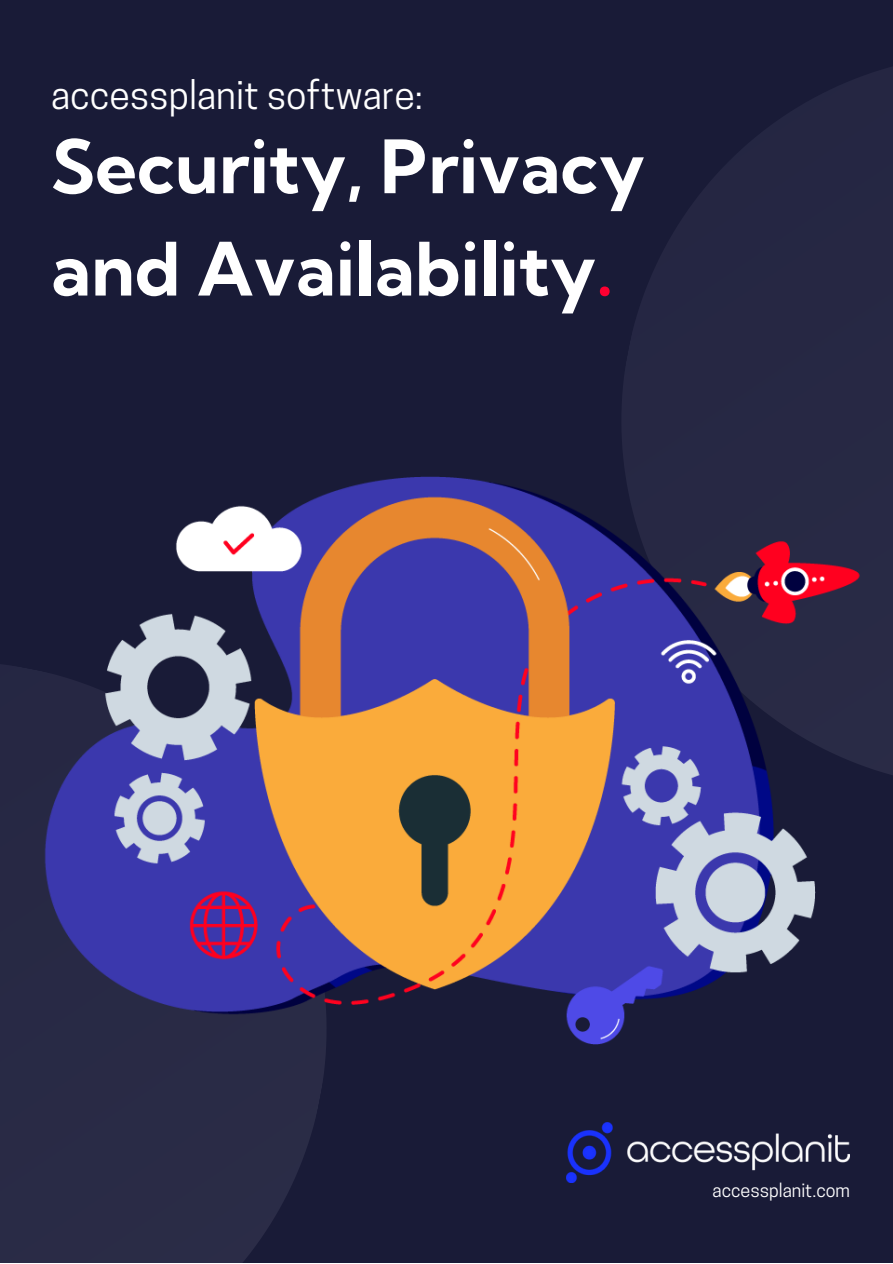
<style>
.page{position:relative;width:893px;height:1264px;background:#fff}
.page>*{position:absolute;margin:0;border:0;box-sizing:border-box;transform-origin:0 0}
.t1{font:700 73.5px/102.3px "Kumbh Sans";color:#fff}
.t2{font:37.5px "Cooper Hewitt";color:#fff}
.t3{font:18px "Cooper Hewitt";color:#fff}
.s1{color:#ff0031}
</style>
<div class="page">
<div style="left:0;top:0;width:892px;height:1262px;background:#191b37"></div>
<svg style="left:0;top:1152px;width:305px;height:110px;fill:#2a2b46"></svg>
<svg style="left:625px;top:67px;width:267px;height:303px;fill:#252643"></svg>
<img style="left:0;top:370px;width:892px;height:782px">
<img style="left:566px;top:1122px;width:283px;height:60px">
<p class="t2" style="left:51px;top:81px;width:373px">accessplanit software:</p>
<p class="t1" style="left:51px;top:115px;width:595px">Security, Privacy and Availability<span class="s1">.</span></p>
<p class="t3" style="left:712px;top:1183px;width:139px">accessplanit.com</p>
</div>
